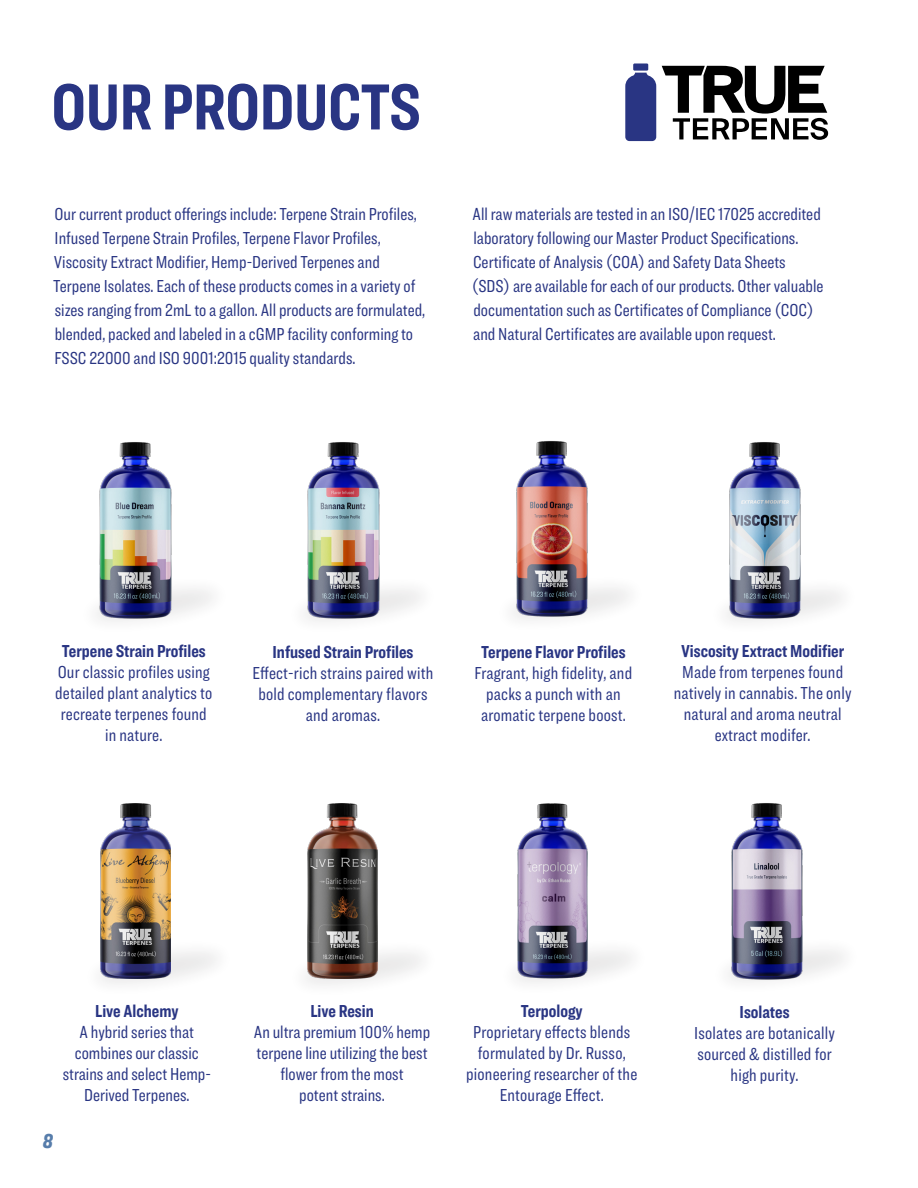
<style>
.page{position:relative;width:918px;height:1188px;background:#fff}
.page>*{position:absolute;margin:0;border:0;box-sizing:border-box;transform-origin:0 0}
.t1{font:700 67.5px "Ringside Compressed";letter-spacing:-.01em;color:#293583}
._125_____Justify{font:italic 900 21px "Ringside Compressed";color:#577dab}
.Products_Text{font:18px/21px "Ringside Compressed";color:#293583;text-align:center}
.t2{font:700 18px "Ringside Compressed";color:#293583}
</style>
<div class="page">
<div style="left:497px;top:936px;width:154px;height:62px;background:#231f20;opacity:.21"></div>
<svg style="left:497px;top:936px;width:108px;height:15px"></svg>
<img style="left:509px;top:803px;width:87px;height:187px">
<div style="left:81px;top:937px;width:155px;height:62px;background:#231f20;opacity:.21"></div>
<svg style="left:81px;top:917px;width:109px;height:35px"></svg>
<img style="left:101px;top:804px;width:70px;height:174px">
<div style="left:286px;top:938px;width:154px;height:62px;background:#231f20;opacity:.21"></div>
<svg style="left:286px;top:918px;width:108px;height:35px"></svg>
<img style="left:308px;top:803px;width:70px;height:175px">
<div style="left:709px;top:936px;width:154px;height:61px;background:#231f20;opacity:.21"></div>
<svg style="left:709px;top:936px;width:108px;height:14px"></svg>
<img style="left:720px;top:803px;width:94px;height:179px">
<div style="left:707px;top:575px;width:154px;height:61px;background:#231f20;opacity:.21"></div>
<svg style="left:707px;top:575px;width:108px;height:15px"></svg>
<img style="left:718px;top:442px;width:94px;height:179px">
<div style="left:493px;top:573px;width:155px;height:62px;background:#231f20;opacity:.21"></div>
<svg style="left:493px;top:573px;width:109px;height:15px"></svg>
<img style="left:505px;top:440px;width:94px;height:179px">
<div style="left:285px;top:575px;width:155px;height:61px;background:#231f20;opacity:.21"></div>
<svg style="left:285px;top:575px;width:109px;height:14px"></svg>
<img style="left:297px;top:442px;width:94px;height:179px">
<div style="left:77px;top:575px;width:155px;height:61px;background:#231f20;opacity:.21"></div>
<svg style="left:77px;top:575px;width:108px;height:14px"></svg>
<img style="left:88px;top:442px;width:94px;height:179px">
<svg style="left:662px;top:66px;width:166px;height:74px"></svg>
<svg style="left:625px;top:73px;width:31px;height:68px;background:#344089"></svg>
<div style="left:633px;top:63px;width:15px;height:8px;background:#293583"></div>
<p class="t1" style="left:51px;top:60px;width:371px">OUR PRODUCTS</p>
<p class="Products_Text" style="left:55px;top:203px;width:364px">Our current product offerings include: Terpene Strain Profiles,</p>
<p class="Products_Text" style="left:55px;top:227px;width:328px">Infused Terpene Strain Profiles, Terpene Flavor Profiles,</p>
<p class="Products_Text" style="left:54px;top:251px;width:328px">Viscosity Extract Modifier, Hemp-Derived Terpenes and</p>
<p class="Products_Text" style="left:53px;top:274px;width:374px;line-height:24px;text-align:left">Terpene Isolates. Each of these products comes in a variety of sizes ranging from 2mL to a gallon. All products are formulated, blended, packed and labeled in a cGMP facility conforming to FSSC 22000 and ISO 9001:2015 quality standards.</p>
<p class="Products_Text" style="left:472px;top:202px;width:353px;line-height:24px;text-align:left">All raw materials are tested in an ISO/IEC 17025 accredited laboratory following our Master Product Specifications.<br>Certificate of Analysis (COA) and Safety Data Sheets (SDS) are available for each of our products. Other valuable documentation such as Certificates of Compliance (COC) and Natural Certificates are available upon request.</p>
<p class="t2" style="left:62px;top:639px;width:145px">Terpene Strain Profiles</p>
<p class="Products_Text" style="left:55px;top:661px;width:159px">Our classic profiles using detailed plant analytics to recreate terpenes found in nature.</p>
<p class="t2" style="left:272px;top:639px;width:143px">Infused Strain Profiles</p>
<p class="Products_Text" style="left:253px;top:662px;width:182px">Effect-rich strains paired with bold complementary flavors and aromas.</p>
<p class="t2" style="left:481px;top:639px;width:146px">Terpene Flavor Profiles</p>
<p class="Products_Text" style="left:475px;top:662px;width:159px">Fragrant, high fidelity, and packs a punch with an aromatic terpene boost.</p>
<p class="t2" style="left:681px;top:639px;width:165px">Viscosity Extract Modifier</p>
<p class="Products_Text" style="left:674px;top:662px;width:179px">Made from terpenes found natively in cannabis. The only natural and aroma neutral extract modifer.</p>
<p class="t2" style="left:95px;top:999px;width:85px">Live Alchemy</p>
<p class="Products_Text" style="left:80px;top:1022px;width:116px">A hybrid series that</p>
<p class="Products_Text" style="left:75px;top:1043px;width:126px">combines our classic</p>
<p class="Products_Text" style="left:63px;top:1064px;width:150px">strains and select Hemp-</p>
<p class="Products_Text" style="left:84px;top:1085px;width:107px">Derived Terpenes.</p>
<p class="_125_____Justify" style="left:43px;top:1125px;width:12px">8</p>
<p class="t2" style="left:310px;top:999px;width:65px">Live Resin</p>
<p class="Products_Text" style="left:254px;top:1021px;width:178px">An ultra premium 100% hemp</p>
<p class="Products_Text" style="left:257px;top:1042px;width:172px">terpene line utilizing the best</p>
<p class="Products_Text" style="left:280px;top:1063px;width:125px">flower from the most</p>
<p class="Products_Text" style="left:299px;top:1084px;width:87px">potent strains.</p>
<p class="t2" style="left:521px;top:998px;width:63px">Terpology</p>
<p class="Products_Text" style="left:473px;top:1021px;width:159px;text-align:left">Proprietary effects blends formulated by Dr. Russo,</p>
<p class="Products_Text" style="left:466px;top:1063px;width:173px">pioneering researcher of the<br>Entourage Effect.</p>
<p class="t2" style="left:740px;top:999px;width:51px">Isolates</p>
<p class="Products_Text" style="left:694px;top:1022px;width:142px;text-align:left">Isolates are botanically sourced &amp; distilled for</p>
<p class="Products_Text" style="left:731px;top:1064px;width:69px">high purity.</p>
</div>
